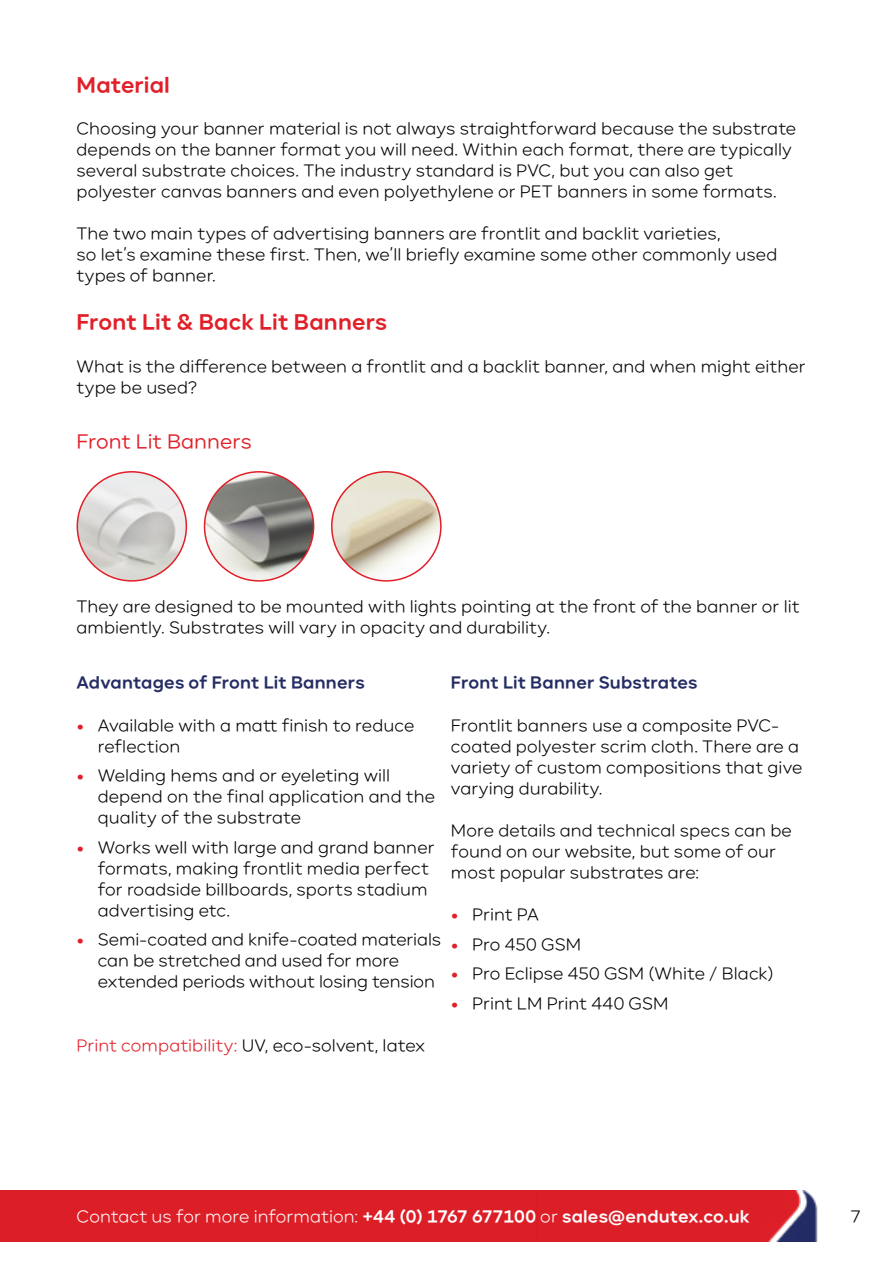
<style>
.page{position:relative;width:893px;height:1263px;background:#fff}
.page>*{position:absolute;margin:0;border:0;box-sizing:border-box;transform-origin:0 0}
.t1{font:700 21px "Carmen Sans";letter-spacing:.01em;color:#e11f29}
.t2{font:19.5px "Carmen Sans";color:#e11f29}
.t3{font:300 16.5px/21px "Carmen Sans";color:#000}
.t4{font:700 16.5px "Carmen Sans";letter-spacing:.01em;color:#fff}
.t5{font:700 16.5px "Carmen Sans";letter-spacing:.015em;color:#252c63}
.s1{font-weight:800;color:#e11f29}
.s2{color:#e11f29}
.s3{font-weight:300}
</style>
<div class="page">
<img style="left:538px;top:1191px;width:280px;height:51px">
<div style="left:0;top:1191px;width:538px;height:51px;background:#dc1e27"></div>
<img style="left:77px;top:472px;width:109px;height:109px;border-radius:55px">
<div style="left:77px;top:471px;width:110px;height:111px;border:2px solid #e11f29;border-radius:50%"></div>
<img style="left:205px;top:472px;width:109px;height:109px;border-radius:55px">
<div style="left:204px;top:471px;width:110px;height:111px;border:2px solid #e11f29;border-radius:50%"></div>
<img style="left:332px;top:472px;width:109px;height:109px;border-radius:55px">
<div style="left:331px;top:471px;width:111px;height:111px;border:2px solid #e11f29;border-radius:50%"></div>
<p class="t1" style="left:77px;top:70px;width:95px">Material</p>
<p class="t3" style="left:77px;top:118px;width:721px">Choosing your banner material is not always straightforward because the substrate depends on the banner format you will need. Within each format, there are typically several substrate choices. The industry standard is PVC, but you can also get polyester canvas banners and even polyethylene or PET banners in some formats.</p>
<p class="t3" style="left:77px;top:223px;width:702px">The two main types of advertising banners are frontlit and backlit varieties,<br>so let’s examine these first. Then, we’ll briefly examine some other commonly used types of banner.</p>
<p class="t1" style="left:77px;top:308px;width:312px">Front Lit &amp; Back Lit Banners</p>
<p class="t3" style="left:77px;top:355px;width:731px">What is the difference between a frontlit and a backlit banner, and when might either type be used?</p>
<p class="t2" style="left:77px;top:429px;width:177px">Front Lit Banners</p>
<p class="t3" style="left:77px;top:596px;width:725px">They are designed to be mounted with lights pointing at the front of the banner or lit ambiently. Substrates will vary in opacity and durability.</p>
<p class="t5" style="left:77px;top:672px;width:290px">Advantages of Front Lit Banners</p>
<p class="t3" style="left:98px;top:714px;width:318px;text-indent:-21px"><span class="s1">•</span> Available with a matt finish to reduce reflection</p>
<p class="t3" style="left:98px;top:765px;width:339px;text-indent:-21px"><span class="s1">•</span> Welding hems and or eyeleting will depend on the final application and the quality of the substrate</p>
<p class="t3" style="left:98px;top:836px;width:338px;text-indent:-21px"><span class="s1">•</span> Works well with large and grand banner formats, making frontlit media perfect for roadside billboards, sports stadium advertising etc.</p>
<p class="t3" style="left:98px;top:929px;width:345px;text-indent:-21px"><span class="s1">•</span> Semi-coated and knife-coated materials can be stretched and used for more extended periods without losing tension</p>
<p class="t5" style="left:451px;top:672px;width:248px">Front Lit Banner Substrates</p>
<p class="t3" style="left:451px;top:714px;width:353px">Frontlit banners use a composite PVC&shy;coated polyester scrim cloth. There are a variety of custom compositions that give varying durability.</p>
<p class="t3" style="left:451px;top:820px;width:342px">More details and technical specs can be found on our website, but some of our most popular substrates are:</p>
<p class="t3" style="left:451px;top:904px;width:89px"><span class="s1">•</span> Print PA</p>
<p class="t3" style="left:451px;top:933px;width:132px"><span class="s1">•</span> Pro 450 GSM</p>
<p class="t3" style="left:451px;top:963px;width:324px"><span class="s1">•</span> Pro Eclipse 450 GSM (White / Black)</p>
<p class="t3" style="left:451px;top:992px;width:219px"><span class="s1">•</span> Print LM Print 440 GSM</p>
<p class="t3" style="left:77px;top:1035px;width:350px"><span class="s2">Print compatibility:</span> UV, eco-solvent, latex</p>
<p class="t4" style="left:77px;top:1205px;width:675px"><span class="s3">Contact us for more information:</span> +44 (0) 1767 677100 <span class="s3">or</span> sales@endutex.co.uk</p>
<p class="t3" style="left:850px;top:1206px;width:12px">7</p>
</div>
